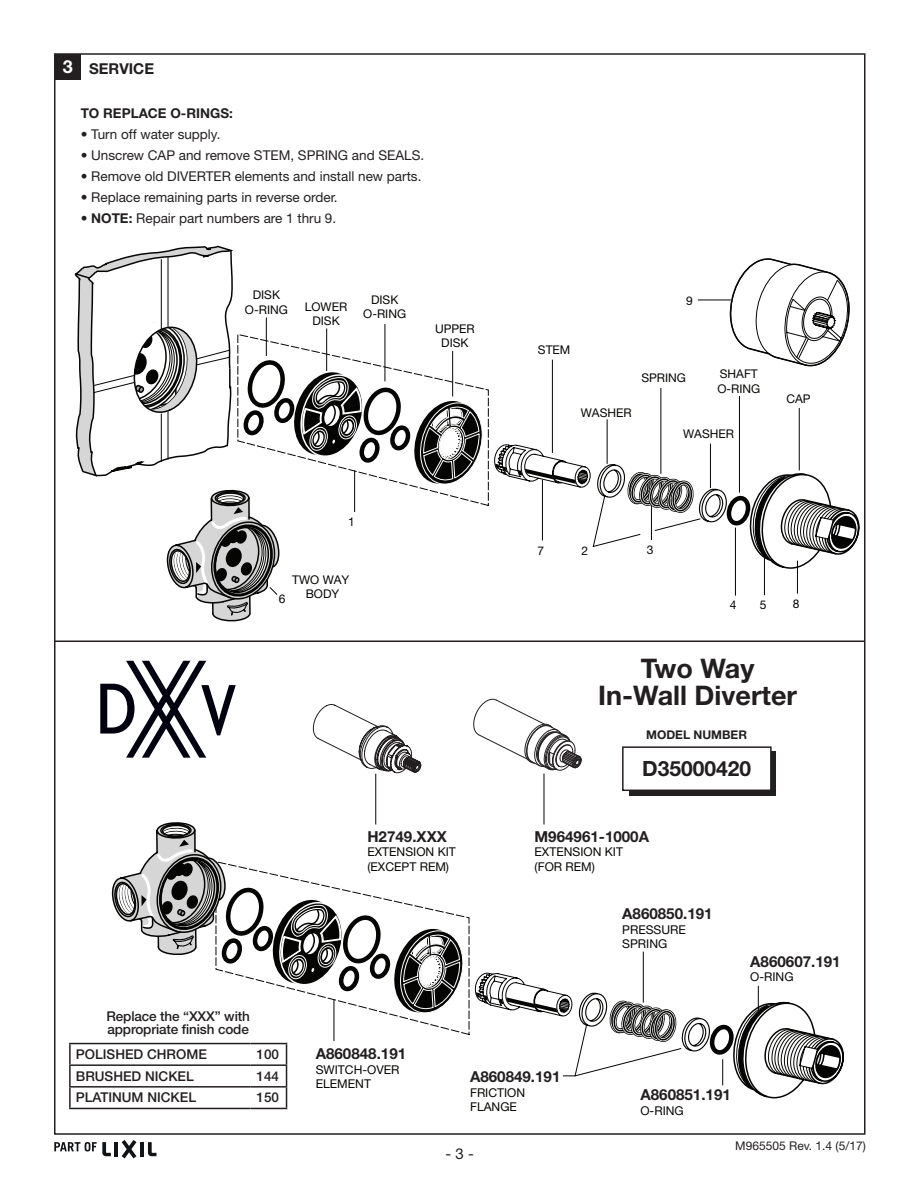
<style>
.page{position:relative;width:918px;height:1188px;background:#fff}
.page>*{position:absolute;margin:0;border:0;box-sizing:border-box;transform-origin:0 0}
.t1{font:700 27px/27px "Helvetica Neue LT Std";color:#231f20;text-align:center}
.t2{font:700 21px "Helvetica Neue LT Std";color:#231f20}
.t3{font:700 18px "Helvetica Neue LT Std";color:#fff}
.t4{font:700 15.15px "Helvetica Neue LT Std";color:#231f20}
._10pt_Heads_-_Bold{font:700 15px "Helvetica Neue LT Std";color:#231f20}
.t5{font:15px "Helvetica Neue LT Std";color:#231f20}
._9pt_text{font:13.5px "Helvetica Neue LT Std";color:#231f20}
.t6{font:500 13.5px "Helvetica Neue LT Std";color:#231f20}
._9pt_text-2{font:700 13.5px "Helvetica Neue LT Std";color:#231f20}
.t7{font:12.15px/14.5px "Helvetica Neue LT Std";color:#050504}
.t8{font:12px/14.4px "Helvetica Neue LT Std";color:#050504;text-align:center}
.t9{font:12px "Helvetica Neue LT Std";color:#231f20}
.t10{font:700 12px "Helvetica Neue LT Std";color:#231f20}
.s1{font-weight:700}
</style>
<div class="page">
<div style="left:55px;top:54px;width:26px;height:26px;background:#231f20"></div>
<hr style="left:55px;top:640px;width:810px;height:2px;background:#231f20">
<div style="left:629px;top:751px;width:146px;height:45px;background:#231f20"></div>
<div style="left:623px;top:747px;width:148px;height:43px;background:#fff"></div>
<div style="left:622px;top:746px;width:150px;height:45px;border:2px solid #231f20"></div>
<svg style="left:100px;top:661px;width:136px;height:97px"></svg>
<svg style="left:74px;top:245px;width:786px;height:377px"></svg>
<hr style="left:69px;top:1043px;width:182px;height:1px;background:#231f20">
<hr style="left:69px;top:1044px;width:2px;height:20px;background:#231f20">
<hr style="left:251px;top:1043px;width:36px;height:1px;background:#231f20">
<hr style="left:69px;top:1064px;width:182px;height:2px;background:#231f20">
<hr style="left:69px;top:1066px;width:2px;height:20px;background:#231f20">
<hr style="left:251px;top:1064px;width:36px;height:2px;background:#231f20">
<hr style="left:69px;top:1086px;width:182px;height:2px;background:#231f20">
<hr style="left:69px;top:1088px;width:2px;height:20px;background:#231f20">
<hr style="left:251px;top:1086px;width:36px;height:2px;background:#231f20">
<svg style="left:286px;top:1044px;width:1px;height:64px"></svg>
<hr style="left:69px;top:1108px;width:182px;height:1px;background:#231f20">
<hr style="left:251px;top:1108px;width:36px;height:1px;background:#231f20">
<svg style="left:333px;top:773px;width:426px;height:268px"></svg>
<svg style="left:215px;top:861px;width:255px;height:174px"></svg>
<svg style="left:473px;top:972px;width:371px;height:127px"></svg>
<svg style="left:313px;top:704px;width:109px;height:70px"></svg>
<svg style="left:473px;top:698px;width:109px;height:73px"></svg>
<svg style="left:111px;top:822px;width:116px;height:134px"></svg>
<svg style="left:148px;top:1142px;width:9px;height:14px"></svg>
<hr style="left:115px;top:1142px;width:3px;height:14px;background:#111416">
<hr style="left:140px;top:1142px;width:4px;height:14px;background:#111416">
<svg style="left:122px;top:1140px;width:14px;height:18px"></svg>
<svg style="left:54px;top:1142px;width:57px;height:14px"></svg>
<p class="t3" style="left:63px;top:55px;width:12px">3</p>
<p class="_10pt_Heads_-_Bold" style="left:89px;top:59px;width:67px">SERVICE</p>
<p class="_9pt_text-2" style="left:81px;top:104px;width:154px">TO REPLACE O-RINGS:</p>
<p class="_9pt_text" style="left:81px;top:126px;width:141px">• Turn off water supply.</p>
<p class="_9pt_text" style="left:81px;top:147px;width:345px">• Unscrew CAP and remove STEM, SPRING and SEALS.</p>
<p class="_9pt_text" style="left:81px;top:168px;width:342px">• Remove old DIVERTER elements and install new parts.</p>
<p class="_9pt_text" style="left:81px;top:189px;width:259px">• Replace remaining parts in reverse order.</p>
<p class="_9pt_text" style="left:81px;top:210px;width:257px">• <span class="s1">NOTE:</span> Repair part numbers are 1 thru 9.</p>
<p class="t8" style="left:245px;top:288px;width:44px">DISK<br>O-RING</p>
<p class="t8" style="left:305px;top:299px;width:44px">LOWER<br>DISK</p>
<p class="t8" style="left:363px;top:292px;width:44px">DISK<br>O-RING</p>
<p class="t8" style="left:435px;top:321px;width:41px">UPPER<br>DISK</p>
<p class="t8" style="left:348px;top:515px;width:8px">1</p>
<p class="t8" style="left:292px;top:572px;width:59px">TWO WAY<br>BODY</p>
<p class="t8" style="left:279px;top:592px;width:8px">6</p>
<p class="t4" style="left:367px;top:827px;width:81px">H2749.XXX</p>
<p class="t7" style="left:367px;top:844px;width:90px">EXTENSION KIT (EXCEPT REM)</p>
<p class="t8" style="left:686px;top:293px;width:8px">9</p>
<p class="t8" style="left:538px;top:342px;width:34px">STEM</p>
<p class="t8" style="left:581px;top:405px;width:52px">WASHER</p>
<p class="t8" style="left:641px;top:370px;width:46px">SPRING</p>
<p class="t8" style="left:717px;top:367px;width:44px;text-align:left">SHAFT<br>O-RING</p>
<p class="t8" style="left:683px;top:426px;width:52px">WASHER</p>
<p class="t8" style="left:786px;top:392px;width:26px">CAP</p>
<p class="t8" style="left:537px;top:544px;width:8px">7</p>
<p class="t8" style="left:581px;top:544px;width:8px">2</p>
<p class="t8" style="left:647px;top:542px;width:8px">3</p>
<p class="t8" style="left:730px;top:598px;width:8px">4</p>
<p class="t8" style="left:760px;top:597px;width:8px">5</p>
<p class="t8" style="left:793px;top:597px;width:8px">8</p>
<p class="t1" style="left:598px;top:654px;width:200px">Two Way<br>In-Wall Diverter</p>
<p class="t10" style="left:646px;top:727px;width:102px">MODEL NUMBER</p>
<p class="t2" style="left:642px;top:755px;width:110px">D35000420</p>
<p class="t4" style="left:535px;top:827px;width:116px">M964961-1000A</p>
<p class="t7" style="left:535px;top:844px;width:90px">EXTENSION KIT (FOR REM)</p>
<p class="t4" style="left:622px;top:904px;width:92px">A860850.191</p>
<p class="t7" style="left:622px;top:922px;width:65px">PRESSURE<br>SPRING</p>
<p class="t4" style="left:750px;top:952px;width:92px">A860607.191</p>
<p class="t7" style="left:750px;top:970px;width:45px">O-RING</p>
<p class="t6" style="left:106px;top:1008px;width:145px">Replace the “XXX” with</p>
<p class="t6" style="left:107px;top:1021px;width:143px">appropriate finish code</p>
<p class="t6" style="left:76px;top:1046px;width:133px">POLISHED CHROME</p>
<p class="t6" style="left:257px;top:1046px;width:24px">100</p>
<p class="t6" style="left:76px;top:1068px;width:120px">BRUSHED NICKEL</p>
<p class="t6" style="left:257px;top:1068px;width:24px">144</p>
<p class="t6" style="left:76px;top:1090px;width:122px">PLATINUM NICKEL</p>
<p class="t6" style="left:257px;top:1090px;width:24px">150</p>
<p class="t4" style="left:640px;top:1086px;width:92px">A860851.191</p>
<p class="t7" style="left:640px;top:1103px;width:45px">O-RING</p>
<p class="t4" style="left:316px;top:1044px;width:92px">A860848.191</p>
<p class="t7" style="left:316px;top:1062px;width:85px">SWITCH-OVER<br>ELEMENT</p>
<p class="t4" style="left:470px;top:1068px;width:92px">A860849.191</p>
<p class="t7" style="left:470px;top:1085px;width:57px">FRICTION<br>FLANGE</p>
<p class="t5" style="left:446px;top:1145px;width:30px">- 3 -</p>
<p class="t9" style="left:735px;top:1139px;width:132px">M965505 Rev. 1.4 (5/17)</p>
</div>
